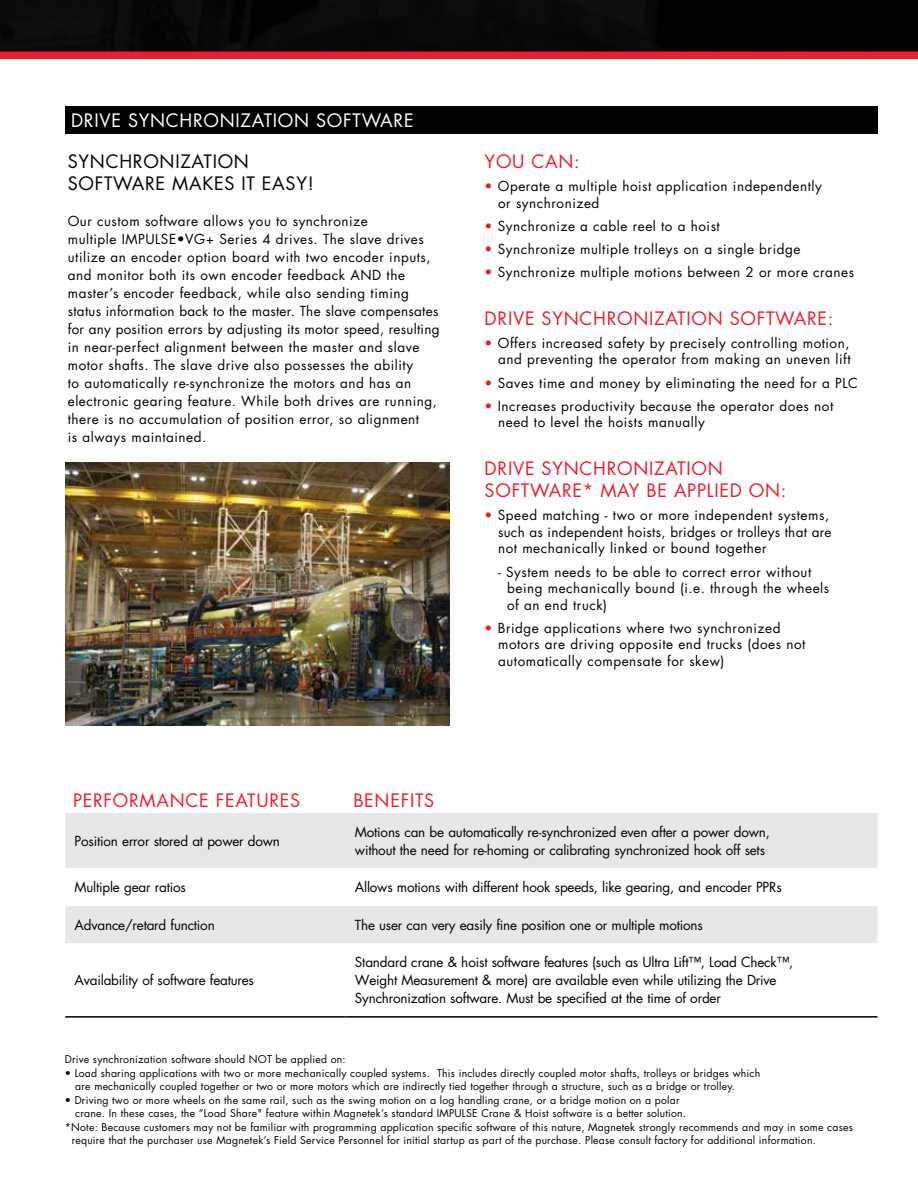
<style>
.page{position:relative;width:918px;height:1188px;background:#fff}
.page>*{position:absolute;margin:0;border:0;box-sizing:border-box;transform-origin:0 0}
.t1{font:18px/22.5px "Futura";letter-spacing:.04em;color:#ee1c2e}
.t2{font:18px/22.5px "Futura";letter-spacing:.04em;color:#000}
.t3{font:18px "Futura";letter-spacing:.04em;color:#fff}
.t4{font:13.5px/18px "Futura";letter-spacing:.04em;color:#000}
.t5{font:13.5px/18px "Futura";letter-spacing:-.015em;color:#000}
.t6{font:10.5px/13.5px "Futura";letter-spacing:.02em;color:#000}
.s1{color:#ee1c2e}
</style>
<div class="page">
<svg style="left:0;top:0;width:918px;height:134px"></svg>
<img style="left:65px;top:462px;width:385px;height:264px">
<div style="left:65px;top:106px;width:812px;height:27px;background:#000"></div>
<div style="left:65px;top:813px;width:813px;height:55px;background:#e6e7e8"></div>
<div style="left:65px;top:906px;width:813px;height:37px;background:#e6e7e8"></div>
<hr style="left:65px;top:1016px;width:281px;height:2px;background:#000">
<hr style="left:346px;top:1016px;width:532px;height:2px;background:#000">
<h1 class="t3" style="left:71px;top:112px;width:344px">DRIVE SYNCHRONIZATION SOFTWARE</h1>
<h1 class="t2" style="left:68px;top:151px;width:248px">SYNCHRONIZATION<br>SOFTWARE MAKES IT EASY!</h1>
<p class="t4" style="left:68px;top:213px;width:373px">Our custom software allows you to synchronize<br>multiple IMPULSE•VG+ Series 4 drives. The slave drives utilize an encoder option board with two encoder inputs, and monitor both its own encoder feedback AND the master’s encoder feedback, while also sending timing status information back to the master. The slave compensates for any position errors by adjusting its motor speed, resulting in near-perfect alignment between the master and slave motor shafts. The slave drive also possesses the ability<br>to automatically re-synchronize the motors and has an electronic gearing feature. While both drives are running, there is no accumulation of position error, so alignment<br>is always maintained.</p>
<h1 class="t1" style="left:485px;top:151px;width:97px">YOU CAN:</h1>
<p class="t4" style="left:498px;top:179px;width:325px;line-height:16.5px;text-indent:-14px"><span class="s1">•</span> Operate a multiple hoist application independently or synchronized</p>
<p class="t4" style="left:485px;top:218px;width:237px"><span class="s1">•</span> Synchronize a cable reel to a hoist</p>
<p class="t4" style="left:485px;top:241px;width:317px"><span class="s1">•</span> Synchronize multiple trolleys on a single bridge</p>
<p class="t4" style="left:485px;top:264px;width:371px"><span class="s1">•</span> Synchronize multiple motions between 2 or more cranes</p>
<h1 class="t1" style="left:485px;top:308px;width:350px">DRIVE SYNCHRONIZATION SOFTWARE:</h1>
<p class="t4" style="left:485px;top:336px;width:368px;line-height:16.5px;text-align:right"><span class="s1">•</span> Offers increased safety by precisely controlling motion, and preventing the operator from making an uneven lift</p>
<p class="t4" style="left:485px;top:375px;width:375px"><span class="s1">•</span> Saves time and money by eliminating the need for a PLC</p>
<p class="t4" style="left:498px;top:399px;width:337px;line-height:16.5px;text-indent:-13px"><span class="s1">•</span> Increases productivity because the operator does not need to level the hoists manually</p>
<h1 class="t1" style="left:485px;top:458px;width:303px">DRIVE SYNCHRONIZATION<br>SOFTWARE* MAY BE APPLIED ON:</h1>
<p class="t4" style="left:498px;top:508px;width:335px;line-height:16.5px;text-indent:-13px"><span class="s1">•</span> Speed matching - two or more independent systems, such as independent hoists, bridges or trolleys that are not mechanically linked or bound together</p>
<p class="t4" style="left:507px;top:564px;width:324px;line-height:16.5px;text-indent:-9px">- System needs to be able to correct error without being mechanically bound (i.e. through the wheels of an end truck)</p>
<p class="t4" style="left:498px;top:621px;width:309px;line-height:16.5px;text-indent:-14px"><span class="s1">•</span> Bridge applications where two synchronized motors are driving opposite end trucks (does not automatically compensate for skew)</p>
<h1 class="t1" style="left:73px;top:790px;width:229px">PERFORMANCE FEATURES</h1>
<h1 class="t1" style="left:353px;top:790px;width:82px">BENEFITS</h1>
<p class="t5" style="left:75px;top:833px;width:207px">Position error stored at power down</p>
<p class="t5" style="left:355px;top:824px;width:416px">Motions can be automatically re-synchronized even after a power down, without the need for re-homing or calibrating synchronized hook off sets</p>
<p class="t5" style="left:75px;top:880px;width:113px">Multiple gear ratios</p>
<p class="t5" style="left:355px;top:880px;width:428px">Allows motions with different hook speeds, like gearing, and encoder PPRs</p>
<p class="t5" style="left:75px;top:917px;width:142px">Advance/retard function</p>
<p class="t5" style="left:355px;top:917px;width:349px">The user can very easily fine position one or multiple motions</p>
<p class="t5" style="left:75px;top:972px;width:181px">Availability of software features</p>
<p class="t5" style="left:355px;top:954px;width:440px">Standard crane &amp; hoist software features (such as Ultra Lift™, Load Check™,<br>Weight Measurement &amp; more) are available even while utilizing the Drive<br>Synchronization software. Must be specified at the time of order</p>
<p class="t6" style="left:65px;top:1053px;width:283px">Drive synchronization software should NOT be applied on:</p>
<p class="t6" style="left:75px;top:1067px;width:687px;text-indent:-10px">• Load sharing applications with two or more mechanically coupled systems. This includes directly coupled motor shafts, trolleys or bridges which are mechanically coupled together or two or more motors which are indirectly tied together through a structure, such as a bridge or trolley.</p>
<p class="t6" style="left:65px;top:1094px;width:616px">• Driving two or more wheels on the same rail, such as the swing motion on a log handling crane, or a bridge motion on a polar</p>
<p class="t6" style="left:75px;top:1107px;width:612px">crane. In these cases, the “Load Share" feature within Magnetek’s standard IMPULSE Crane &amp; Hoist software is a better solution.</p>
<p class="t6" style="left:65px;top:1121px;width:790px">*Note: Because customers may not be familiar with programming application specific software of this nature, Magnetek strongly recommends and may in some cases</p>
<p class="t6" style="left:72px;top:1134px;width:746px">require that the purchaser use Magnetek’s Field Service Personnel for initial startup as part of the purchase. Please consult factory for additional information.</p>
</div>
